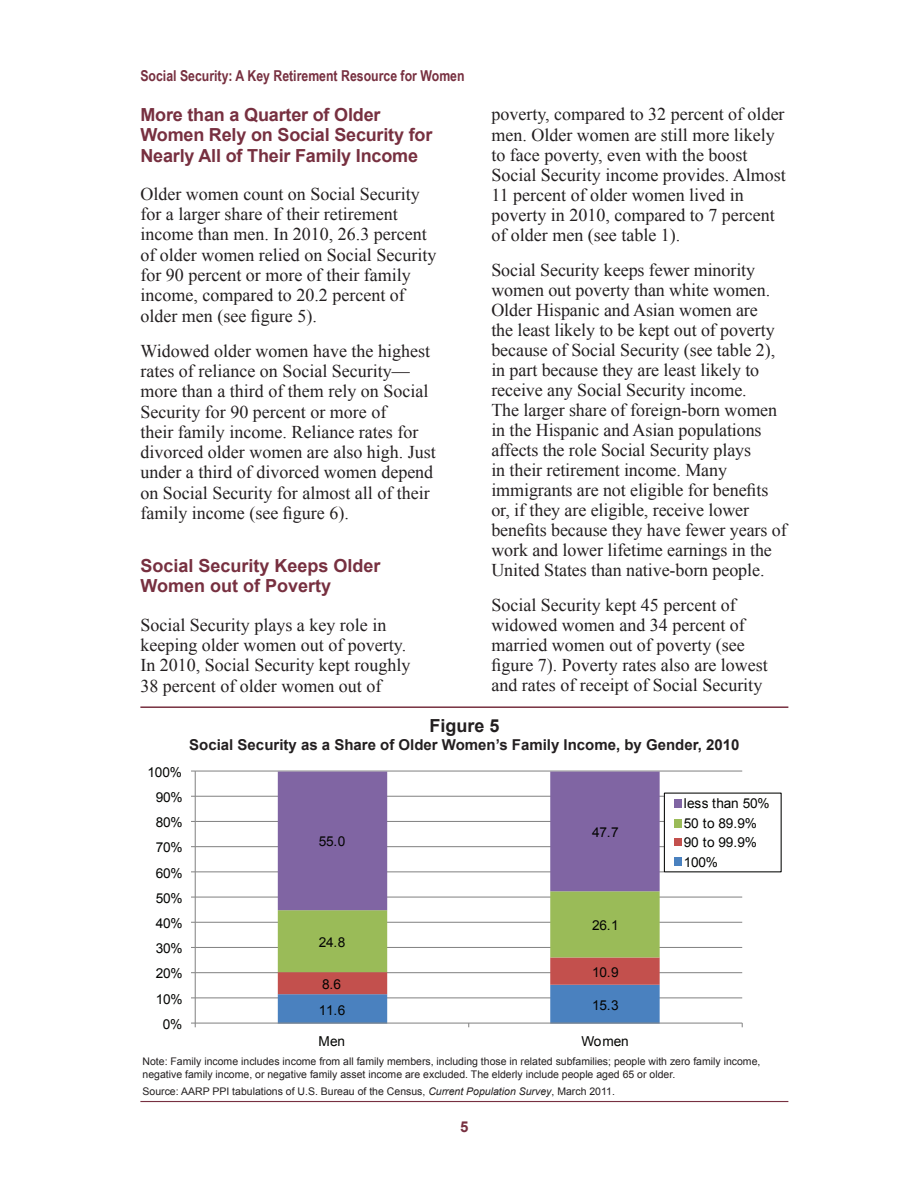
<style>
.page{position:relative;width:918px;height:1188px;background:#fff}
.page>*{position:absolute;margin:0;border:0;box-sizing:border-box;transform-origin:0 0}
.Body{font:18px/20px "Times New Roman";color:#231f20}
.Heading1{font:700 18px/20.2px "Arial";letter-spacing:-.01em;color:#773040}
.t1{font:700 18px "Arial";color:#231f20}
.CaptionTitle2{font:700 15px "Arial";color:#231f20}
.t2{font:700 15px "Arial Narrow";color:#773040}
.t3{font:700 15px "Arial";color:#773040}
.t4{font:13.65px/19.6px "Arial";letter-spacing:-.02em;color:#040503}
.TableSource{font:10.5px/12.6px "Arial";color:#231f20}
.TableSourceLast{font:10.5px "Arial";color:#231f20}
.s1{font-style:italic}
</style>
<div class="page">
<hr style="left:140px;top:706px;width:648px;height:2px;background:#773040">
<hr style="left:140px;top:1101px;width:648px;height:1px;background:#773040">
<hr style="left:195px;top:997px;width:547px;height:1px;background:#868686">
<hr style="left:195px;top:972px;width:547px;height:1px;background:#868686">
<hr style="left:195px;top:947px;width:547px;height:1px;background:#868686">
<hr style="left:195px;top:922px;width:547px;height:1px;background:#868686">
<hr style="left:195px;top:897px;width:547px;height:1px;background:#868686">
<hr style="left:195px;top:871px;width:547px;height:1px;background:#868686">
<hr style="left:195px;top:846px;width:547px;height:1px;background:#868686">
<hr style="left:195px;top:821px;width:547px;height:1px;background:#868686">
<hr style="left:195px;top:796px;width:547px;height:1px;background:#868686">
<hr style="left:195px;top:771px;width:547px;height:1px;background:#868686">
<svg style="left:278px;top:772px;width:382px;height:119px;fill:#8065a3"></svg>
<hr style="left:195px;top:771px;width:1px;height:252px;background:#868686">
<hr style="left:195px;top:1023px;width:547px;height:1px;background:#868686">
<svg style="left:278px;top:891px;width:382px;height:136px"></svg>
<div style="left:664px;top:793px;width:118px;height:80px;background:#fff"></div>
<div style="left:674px;top:799px;width:8px;height:8px;background:#8065a3"></div>
<div style="left:674px;top:819px;width:8px;height:8px;background:#9abb58"></div>
<div style="left:674px;top:839px;width:8px;height:7px;background:#c3504d"></div>
<div style="left:674px;top:858px;width:8px;height:8px;background:#4a81bf"></div>
<p class="t2" style="left:140px;top:64px;width:326px">Social Security: A Key Retirement Resource for Women</p>
<p class="Body" style="left:491px;top:104px;width:296px">poverty, compared to 32 percent of older men. Older women are still more likely to face poverty, even with the boost Social Security income provides. Almost 11 percent of older women lived in poverty in 2010, compared to 7 percent of older men (see table 1).</p>
<p class="Body" style="left:491px;top:259px;width:297px">Social Security keeps fewer minority women out poverty than white women.<br>Older Hispanic and Asian women are<br>the least likely to be kept out of poverty because of Social Security (see table 2), in part because they are least likely to receive any Social Security income.<br>The larger share of foreign-born women in the Hispanic and Asian populations affects the role Social Security plays<br>in their retirement income. Many immigrants are not eligible for benefits or, if they are eligible, receive lower benefits because they have fewer years of work and lower lifetime earnings in the United States than native-born people.</p>
<p class="Body" style="left:491px;top:595px;width:278px">Social Security kept 45 percent of widowed women and 34 percent of married women out of poverty (see figure 7). Poverty rates also are lowest and rates of receipt of Social Security</p>
<p class="t1" style="left:429px;top:713px;width:72px">Figure 5</p>
<p class="CaptionTitle2" style="left:189px;top:734px;width:552px">Social Security as a Share of Older Women’s Family Income, by Gender, 2010</p>
<p class="Heading1" style="left:140px;top:105px;width:293px">More than a Quarter of Older<br>Women Rely on Social Security for<br>Nearly All of Their Family Income</p>
<p class="Body" style="left:140px;top:183px;width:297px">Older women count on Social Security for a larger share of their retirement income than men. In 2010, 26.3 percent of older women relied on Social Security for 90 percent or more of their family income, compared to 20.2 percent of older men (see figure 5).</p>
<p class="Body" style="left:140px;top:340px;width:297px">Widowed older women have the highest rates of reliance on Social Security— more than a third of them rely on Social Security for 90 percent or more of<br>their family income. Reliance rates for divorced older women are also high. Just under a third of divorced women depend on Social Security for almost all of their family income (see figure 6).</p>
<p class="Heading1" style="left:140px;top:556px;width:242px">Social Security Keeps Older<br>Women out of Poverty</p>
<p class="Body" style="left:140px;top:614px;width:271px">Social Security plays a key role in keeping older women out of poverty.<br>In 2010, Social Security kept roughly 38 percent of older women out of</p>
<p class="t4" style="left:148px;top:762px;width:36px">100%</p>
<p class="t4" style="left:156px;top:787px;width:28px">90%</p>
<p class="t4" style="left:156px;top:813px;width:28px">80%</p>
<p class="t4" style="left:156px;top:838px;width:28px">70%</p>
<p class="t4" style="left:156px;top:863px;width:28px">60%</p>
<p class="t4" style="left:156px;top:888px;width:28px">50%</p>
<p class="t4" style="left:156px;top:913px;width:28px">40%</p>
<p class="t4" style="left:156px;top:939px;width:28px">30%</p>
<p class="t4" style="left:156px;top:964px;width:28px">20%</p>
<p class="t4" style="left:156px;top:989px;width:28px">10%</p>
<p class="t4" style="left:163px;top:1014px;width:21px">0%</p>
<p class="t4" style="left:319px;top:832px;width:28px">55.0</p>
<p class="t4" style="left:319px;top:932px;width:28px">24.8</p>
<p class="t4" style="left:322px;top:975px;width:21px">8.6</p>
<p class="t4" style="left:592px;top:823px;width:28px">47.7</p>
<p class="t4" style="left:592px;top:916px;width:28px">26.1</p>
<p class="t4" style="left:592px;top:962px;width:28px">10.9</p>
<p class="t4" style="left:319px;top:1000px;width:28px">11.6</p>
<p class="t4" style="left:592px;top:995px;width:28px">15.3</p>
<p class="t4" style="left:319px;top:1031px;width:28px">Men</p>
<p class="t4" style="left:581px;top:1031px;width:49px">Women</p>
<p class="t4" style="left:684px;top:794px;width:87px">less than 50%<br>50 to 89.9%<br>90 to 99.9%<br>100%</p>
<p class="TableSource" style="left:143px;top:1056px;width:619px">Note: Family income includes income from all family members, including those in related subfamilies; people with zero family income, negative family income, or negative family asset income are excluded. The elderly include people aged 65 or older.</p>
<p class="TableSourceLast" style="left:143px;top:1084px;width:474px">Source: AARP PPI tabulations of U.S. Bureau of the Census, <span class="s1">Current Population Survey</span>, March 2011.</p>
<p class="t3" style="left:460px;top:1117px;width:10px">5</p>
</div>
